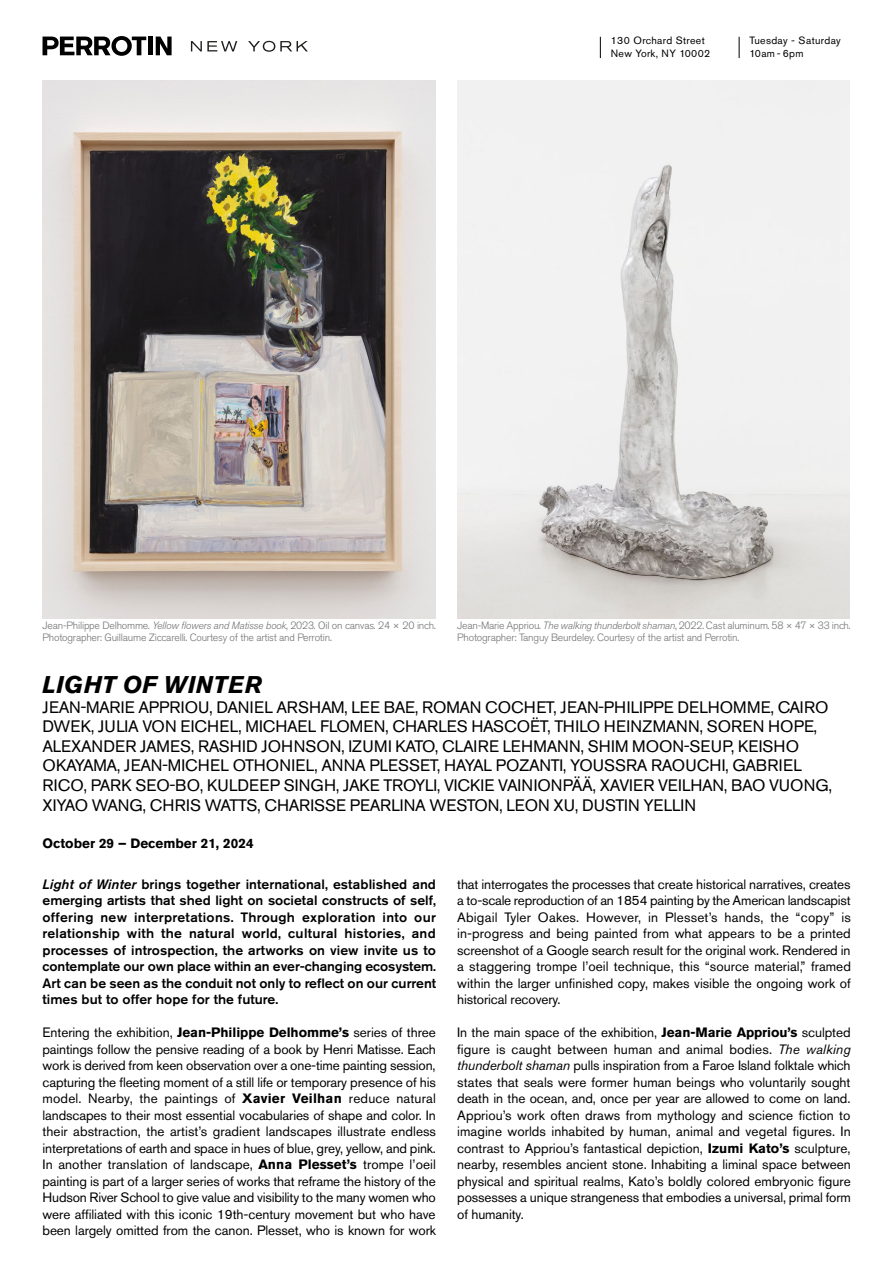
<style>
.page{position:relative;width:893px;height:1263px;background:#fff}
.page>*{position:absolute;margin:0;border:0;box-sizing:border-box;transform-origin:0 0}
.t1{font:italic 700 24px "Akzidenz Grotesk Pro";letter-spacing:.01em;color:#000}
.t2{font:16.5px/19.5px "Akzidenz Grotesk Pro";color:#000}
.t3{font:13.5px/16.5px "Akzidenz Grotesk Pro";letter-spacing:-.005em;color:#000;text-align:justify}
.t4{font:500 13.5px/16.5px "Akzidenz Grotesk Pro";color:#000;text-align:justify}
.t5{font:700 13.5px "Akzidenz Grotesk Pro";color:#000}
.t6{font:300 10.5px/12px "Akzidenz Grotesk Pro";letter-spacing:-.02em;color:#717275}
.t7{font:10.5px/13.5px "Akzidenz Grotesk Pro";letter-spacing:.03em;color:#000}
.s1{font-style:italic}
.s2{font-weight:700}
</style>
<div class="page">
<svg style="left:600px;top:37px;width:1px;height:21px"></svg>
<svg style="left:739px;top:37px;width:1px;height:21px"></svg>
<div style="left:148px;top:37px;width:5px;height:18px;background:#010101"></div>
<svg style="left:156px;top:37px;width:16px;height:18px"></svg>
<svg style="left:43px;top:36px;width:103px;height:20px"></svg>
<svg style="left:191px;top:41px;width:46px;height:10px"></svg>
<svg style="left:248px;top:41px;width:60px;height:11px"></svg>
<img style="left:43px;top:81px;width:393px;height:538px">
<img style="left:457px;top:81px;width:392px;height:538px">
<p class="t7" style="left:611px;top:33px;width:101px">130 Orchard Street<br>New York, NY 10002</p>
<p class="t7" style="left:750px;top:33px;width:93px">Tuesday - Saturday<br>10am - 6pm</p>
<p class="t6" style="left:43px;top:619px;width:395px">Jean-Philippe Delhomme. <span class="s1">Yellow flowers and Matisse book</span>, 2023. Oil on canvas. 24 × 20 inch.<br>Photographer: Guillaume Ziccarelli. Courtesy of the artist and Perrotin.</p>
<p class="t6" style="left:457px;top:619px;width:395px">Jean-Marie Appriou. <span class="s1">The walking thunderbolt shaman</span>, 2022. Cast aluminum. 58 × 47 × 33 inch.<br>Photographer: Tanguy Beurdeley. Courtesy of the artist and Perrotin.</p>
<h1 class="t1" style="left:43px;top:669px;width:221px">LIGHT OF WINTER</h1>
<p class="t2" style="left:43px;top:697px;width:791px">JEAN-MARIE APPRIOU, DANIEL ARSHAM, LEE BAE, ROMAN COCHET, JEAN-PHILIPPE DELHOMME, CAIRO DWEK, JULIA VON EICHEL, MICHAEL FLOMEN, CHARLES HASCOËT, THILO HEINZMANN, SOREN HOPE, ALEXANDER JAMES, RASHID JOHNSON, IZUMI KATO, CLAIRE LEHMANN, SHIM MOON-SEUP, KEISHO OKAYAMA, JEAN-MICHEL OTHONIEL, ANNA PLESSET, HAYAL POZANTI, YOUSSRA RAOUCHI, GABRIEL RICO, PARK SEO-BO, KULDEEP SINGH, JAKE TROYLI, VICKIE VAINIONPÄÄ, XAVIER VEILHAN, BAO VUONG, XIYAO WANG, CHRIS WATTS, CHARISSE PEARLINA WESTON, LEON XU, DUSTIN YELLIN</p>
<p class="t5" style="left:43px;top:834px;width:213px">October 29 – December 21, 2024</p>
<p class="t4" style="left:43px;top:875px;width:395px"><span class="s1">Light of Winter</span> brings together international, established and emerging artists that shed light on societal constructs of self, offering new interpretations. Through exploration into our relationship with the natural world, cultural histories, and processes of introspection, the artworks on view invite us to contemplate our own place within an ever-changing ecosystem.<br>Art can be seen as the conduit not only to reflect on our current times but to offer hope for the future.</p>
<p class="t3" style="left:43px;top:1024px;width:395px">Entering the exhibition, <span class="s2">Jean-Philippe Delhomme’s</span> series of three paintings follow the pensive reading of a book by Henri Matisse. Each work is derived from keen observation over a one-time painting session, capturing the fleeting moment of a still life or temporary presence of his model. Nearby, the paintings of <span class="s2">Xavier Veilhan</span> reduce natural landscapes to their most essential vocabularies of shape and color. In their abstraction, the artist’s gradient landscapes illustrate endless interpretations of earth and space in hues of blue, grey, yellow, and pink.<br>In another translation of landscape, <span class="s2">Anna Plesset’s</span> trompe l’oeil painting is part of a larger series of works that reframe the history of the Hudson River School to give value and visibility to the many women who were affiliated with this iconic 19th-century movement but who have been largely omitted from the canon. Plesset, who is known for work</p>
<p class="t3" style="left:457px;top:876px;width:395px">that interrogates the processes that create historical narratives, creates a to-scale reproduction of an 1854 painting by the American landscapist Abigail Tyler Oakes. However, in Plesset’s hands, the “copy” is in-progress and being painted from what appears to be a printed screenshot of a Google search result for the original work. Rendered in a staggering trompe l’oeil technique, this “source material,” framed within the larger unfinished copy, makes visible the ongoing work of historical recovery.</p>
<p class="t3" style="left:457px;top:1024px;width:395px">In the main space of the exhibition, <span class="s2">Jean-Marie Appriou’s</span> sculpted figure is caught between human and animal bodies. <span class="s1">The walking thunderbolt shaman</span> pulls inspiration from a Faroe Island folktale which states that seals were former human beings who voluntarily sought death in the ocean, and, once per year are allowed to come on land.<br>Appriou’s work often draws from mythology and science fiction to imagine worlds inhabited by human, animal and vegetal figures. In contrast to Appriou’s fantastical depiction, <span class="s2">Izumi Kato’s</span> sculpture, nearby, resembles ancient stone. Inhabiting a liminal space between physical and spiritual realms, Kato’s boldly colored embryonic figure possesses a unique strangeness that embodies a universal, primal form of humanity.</p>
</div>
